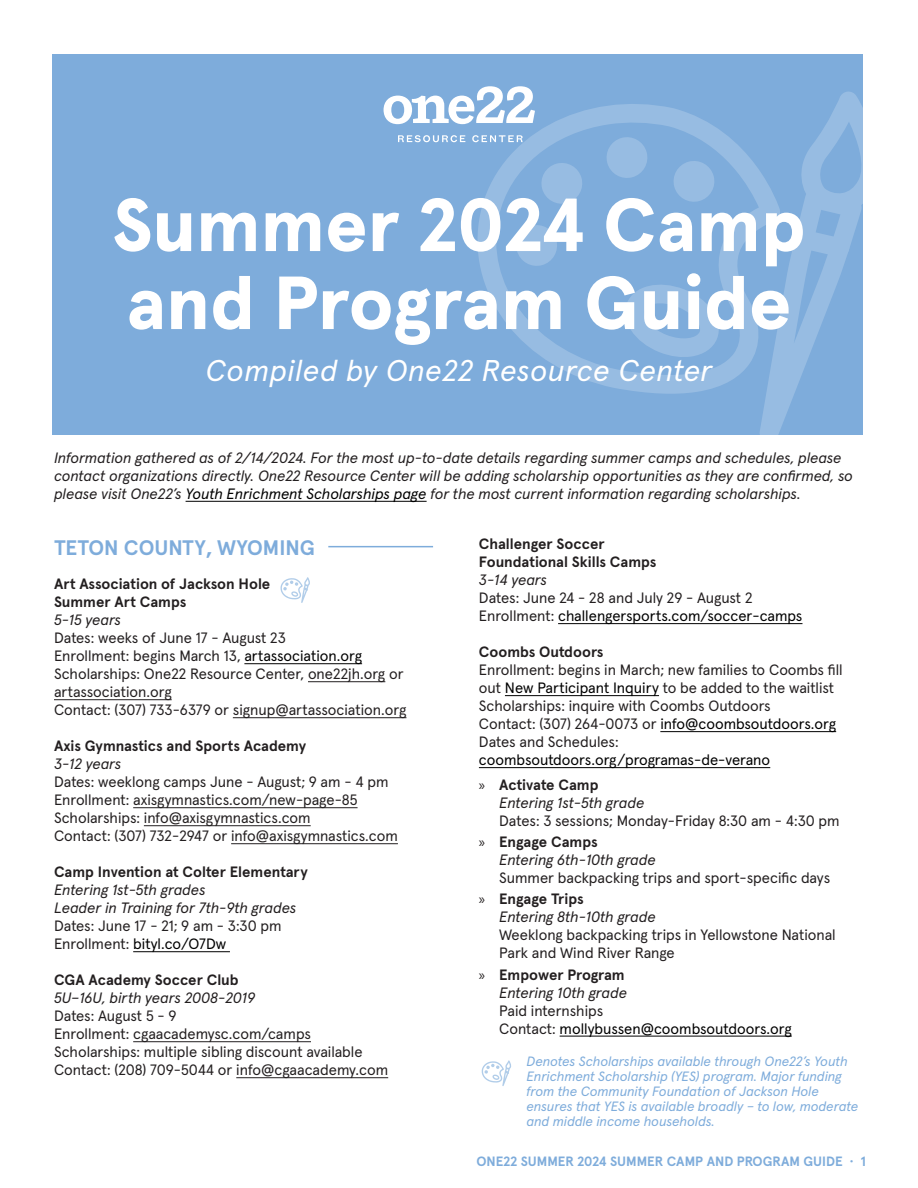
<style>
.page{position:relative;width:918px;height:1188px;background:#fff}
.page>*{position:absolute;margin:0;border:0;box-sizing:border-box;transform-origin:0 0}
.t1{font:800 75px/78px "Apercu Pro";letter-spacing:-.005em;color:#fff}
.t2{font:italic 30px "Apercu Pro";letter-spacing:.015em;color:#fff}
.t3{font:700 21px "Apercu Pro";color:#7eacdb}
.t4{font:15px/18px "Apercu Pro";color:#231f20}
.t5{font:italic 15px/18px "Apercu Pro";letter-spacing:-.005em;color:#231f20}
.t6{font:15px/18px "Apercu Pro";color:#000}
.t7{font:700 15px "Apercu Pro";color:#231f20}
.t8{font:italic 13.5px/15px "Apercu Pro";letter-spacing:-.005em;color:#7eacdb}
.t9{font:700 13.5px "Apercu Pro";color:#7eacdb}
.t10{font:700 12px "Apercu Pro";letter-spacing:.02em;color:#7eacdb}
.s1{color:#000}
.s2{color:#231f20}
.s3{font-family:"Myriad Pro"}
.s4{font-weight:700}
.s5{font-style:italic}
.s6{font-family:"Myriad Pro";color:#231f20}
.s7{font-weight:700;color:#231f20}
.s8{font-style:italic;color:#231f20}
</style>
<div class="page">
<div style="left:53px;top:54px;width:810px;height:380px;background:#7eacdb"></div>
<svg style="left:475px;top:104px;width:284px;height:290px"></svg>
<svg style="left:759px;top:91px;width:104px;height:344px"></svg>
<hr style="left:244px;top:663px;width:118px;height:1px;background:#000">
<hr style="left:308px;top:681px;width:77px;height:1px;background:#231f20">
<hr style="left:54px;top:699px;width:118px;height:1px;background:#231f20">
<hr style="left:233px;top:717px;width:173px;height:1px;background:#231f20">
<hr style="left:133px;top:807px;width:225px;height:1px;background:#231f20">
<hr style="left:144px;top:825px;width:167px;height:1px;background:#231f20">
<hr style="left:231px;top:843px;width:167px;height:1px;background:#231f20">
<hr style="left:133px;top:951px;width:97px;height:1px;background:#000">
<hr style="left:133px;top:1041px;width:178px;height:1px;background:#231f20">
<hr style="left:236px;top:1077px;width:152px;height:1px;background:#231f20">
<hr style="left:558px;top:623px;width:244px;height:1px;background:#000">
<hr style="left:505px;top:695px;width:154px;height:1px;background:#000">
<hr style="left:660px;top:731px;width:176px;height:1px;background:#000">
<hr style="left:479px;top:767px;width:291px;height:1px;background:#000">
<hr style="left:560px;top:1036px;width:232px;height:1px;background:#000">
<hr style="left:328px;top:546px;width:105px;height:1px;background:#7eacdb">
<svg style="left:384px;top:86px;width:150px;height:56px"></svg>
<hr style="left:186px;top:501px;width:241px;height:1px;background:#000">
<svg style="left:280px;top:577px;width:30px;height:26px"></svg>
<svg style="left:481px;top:1060px;width:30px;height:26px"></svg>
<p class="t1" style="left:112px;top:187px;width:695px">Summer 2024 Camp and Program Guide</p>
<p class="t2" style="left:206px;top:352px;width:508px">Compiled by One22 Resource Center</p>
<p class="t5" style="left:54px;top:449px;width:800px">Information gathered as of 2/14/2024. For the most up-to-date details regarding summer camps and schedules, please contact organizations directly. One22 Resource Center will be adding scholarship opportunities as they are confirmed, so please visit One22’s <span class="s1">Youth Enrichment Scholarships page</span> for the most current information regarding scholarships.</p>
<p class="t3" style="left:54px;top:535px;width:263px">TETON COUNTY, WYOMING</p>
<p class="t7" style="left:54px;top:575px;width:218px">Art Association of Jackson Hole</p>
<p class="t7" style="left:54px;top:593px;width:134px">Summer Art Camps</p>
<p class="t5" style="left:54px;top:611px;width:69px">5-15 years</p>
<p class="t4" style="left:54px;top:629px;width:233px">Dates: weeks of June 17 - August 23</p>
<p class="t4" style="left:54px;top:647px;width:310px">Enrollment: begins March 13, <span class="s1">artassociation.org</span></p>
<p class="t4" style="left:54px;top:665px;width:351px">Scholarships: One22 Resource Center, one22jh.org or artassociation.org</p>
<p class="t4" style="left:54px;top:701px;width:354px">Contact: (307) 733-6379 or signup@artassociation.org</p>
<p class="t7" style="left:54px;top:737px;width:254px">Axis Gymnastics and Sports Academy</p>
<p class="t5" style="left:54px;top:755px;width:69px">3-12 years</p>
<p class="t4" style="left:54px;top:773px;width:336px">Dates: weeklong camps June - August; 9 am - 4 pm</p>
<p class="t4" style="left:54px;top:791px;width:305px">Enrollment: axisgymnastics.com/new-page-85</p>
<p class="t4" style="left:54px;top:809px;width:258px">Scholarships: info@axisgymnastics.com</p>
<p class="t4" style="left:54px;top:827px;width:345px">Contact: (307) 732-2947 or info@axisgymnastics.com</p>
<p class="t7" style="left:54px;top:863px;width:255px">Camp Invention at Colter Elementary</p>
<p class="t5" style="left:54px;top:881px;width:244px">Entering 1st-5th grades<br>Leader in Training for 7th-9th grades</p>
<p class="t4" style="left:54px;top:917px;width:229px">Dates: June 17 - 21; 9 am - 3:30 pm</p>
<p class="t6" style="left:54px;top:935px;width:174px"><span class="s2">Enrollment:</span> bityl.co/O7Dw</p>
<p class="t7" style="left:54px;top:971px;width:186px">CGA Academy Soccer Club</p>
<p class="t5" style="left:54px;top:989px;width:203px">5U–16U, birth years 2008-2019</p>
<p class="t4" style="left:54px;top:1007px;width:259px">Dates: August 5 - 9<br>Enrollment: cgaacademysc.com/camps</p>
<p class="t4" style="left:54px;top:1043px;width:310px">Scholarships: multiple sibling discount available</p>
<p class="t4" style="left:54px;top:1061px;width:336px">Contact: (208) 709-5044 or info@cgaacademy.com</p>
<p class="t7" style="left:479px;top:535px;width:127px">Challenger Soccer</p>
<p class="t7" style="left:479px;top:553px;width:179px">Foundational Skills Camps</p>
<p class="t5" style="left:479px;top:571px;width:70px">3-14 years</p>
<p class="t4" style="left:479px;top:589px;width:275px">Dates: June 24 - 28 and July 29 - August 2</p>
<p class="t6" style="left:479px;top:607px;width:325px"><span class="s2">Enrollment:</span> challengersports.com/soccer-camps</p>
<p class="t7" style="left:479px;top:643px;width:126px">Coombs Outdoors</p>
<p class="t4" style="left:479px;top:661px;width:365px">Enrollment: begins in March; new families to Coombs fill out <span class="s1">New Participant Inquiry</span> to be added to the waitlist</p>
<p class="t4" style="left:479px;top:697px;width:359px">Scholarships: inquire with Coombs Outdoors<br>Contact: (307) 264-0073 or <span class="s1">info@coombsoutdoors.org</span></p>
<p class="t6" style="left:479px;top:733px;width:293px"><span class="s2">Dates and Schedules: </span>coombsoutdoors.org/programas-de-verano</p>
<p class="t4" style="left:499px;top:776px;width:342px;text-indent:-20px"><span class="s3">»</span> <span class="s4">Activate Camp<br></span><span class="s5">Entering 1st-5th grade<br></span>Dates: 3 sessions; Monday-Friday 8:30 am - 4:30 pm</p>
<p class="t4" style="left:499px;top:833px;width:333px;text-indent:-20px"><span class="s3">»</span> <span class="s4">Engage Camps<br></span><span class="s5">Entering 6th-10th grade<br></span>Summer backpacking trips and sport-specific days</p>
<p class="t4" style="left:499px;top:890px;width:338px;text-indent:-20px"><span class="s3">»</span> <span class="s4">Engage Trips<br></span><span class="s5">Entering 8th-10th grade<br></span>Weeklong backpacking trips in Yellowstone National<br>Park and Wind River Range</p>
<p class="t6" style="left:499px;top:966px;width:294px;text-indent:-20px"><span class="s6">»</span> <span class="s7">Empower Program<br></span><span class="s8">Entering 10th grade<br></span><span class="s2">Paid internships<br>Contact:</span> mollybussen@coombsoutdoors.org</p>
<p class="t8" style="left:526px;top:1054px;width:333px">Denotes Scholarships available through One22’s Youth Enrichment Scholarship (YES) program. Major funding from the Community Foundation of Jackson Hole ensures that YES is available broadly – to low, moderate and middle income households.</p>
<p class="t9" style="left:476px;top:1153px;width:391px">ONE22 SUMMER 2024 SUMMER CAMP AND PROGRAM GUIDE · 1</p>
<p class="t10" style="left:558px;top:1155px;width:308px">ONE22 SUMMER 2023 CAMP AND PROGRAM GUIDE | 1</p>
</div>
